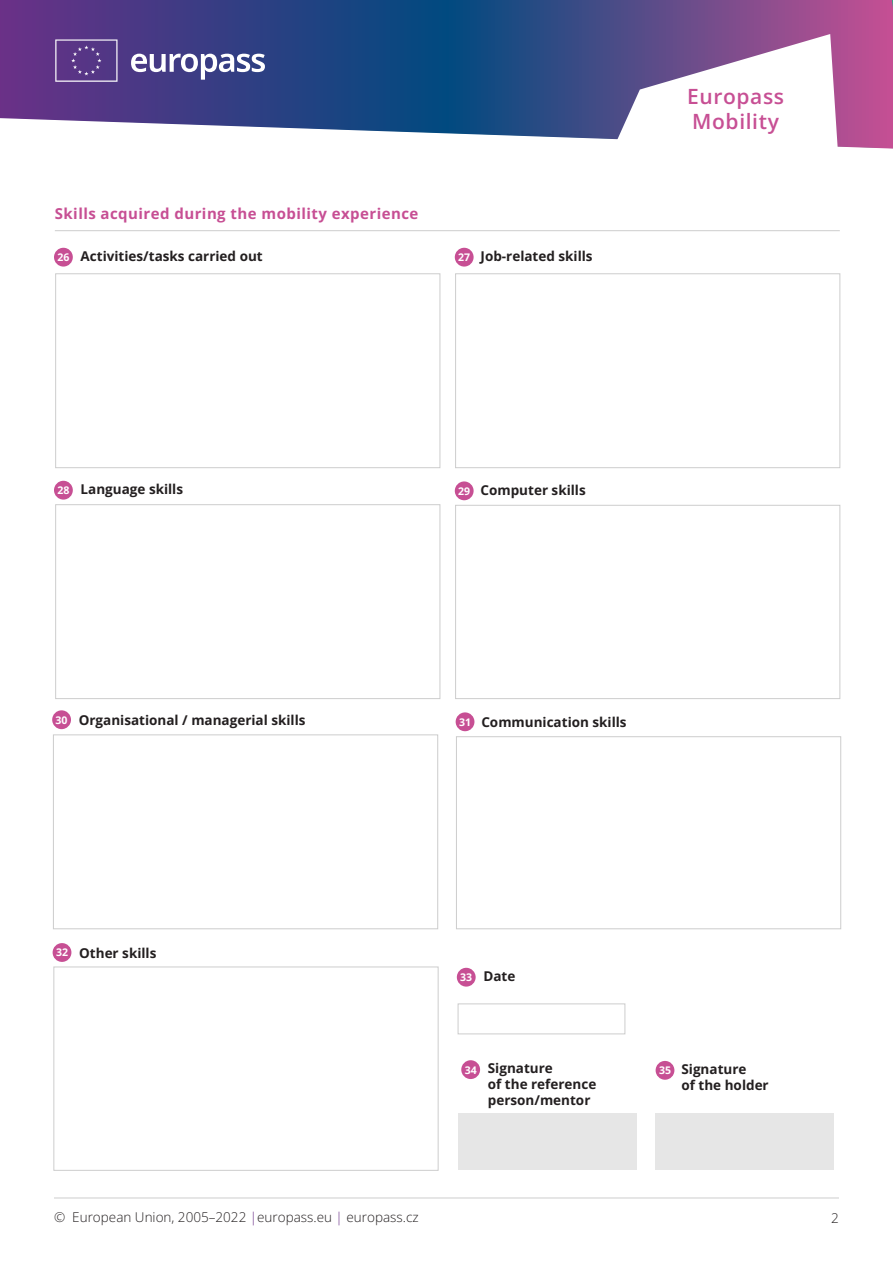
<style>
.page{position:relative;width:893px;height:1263px;background:#fff}
.page>*{position:absolute;margin:0;border:0;box-sizing:border-box;transform-origin:0 0}
.t1{font:600 21px/25.2px "Open Sans";letter-spacing:.03em;color:#c74f94}
.t2{font:700 15px "Open Sans";letter-spacing:.03em;color:#c74f94}
.t3{font:700 13.5px/16.2px "Open Sans";color:#231f20}
.t4{font:300 13.5px "Open Sans";color:#231f20}
.t5{font:700 10.5px "Open Sans";color:#fff}
.s1{color:#6b3087}
</style>
<div class="page">
<svg style="left:0;top:0;width:893px;height:149px;background:#595b94"></svg>
<svg style="left:55px;top:39px;width:63px;height:43px;background:#694c93"></svg>
<svg style="left:131px;top:54px;width:134px;height:26px"></svg>
<svg style="left:605px;top:34px;width:234px;height:115px"></svg>
<hr style="left:54px;top:1197px;width:785px;height:1px;background:#cdcdcd">
<div style="left:55px;top:273px;width:385px;height:195px;border:1px solid #cdcdcd"></div>
<div style="left:55px;top:504px;width:385px;height:195px;border:1px solid #cdcdcd"></div>
<div style="left:53px;top:966px;width:385px;height:205px;border:1px solid #cdcdcd"></div>
<div style="left:455px;top:273px;width:385px;height:195px;border:1px solid #cdcdcd"></div>
<div style="left:455px;top:505px;width:385px;height:194px;border:1px solid #cdcdcd"></div>
<div style="left:456px;top:736px;width:385px;height:193px;border:1px solid #cdcdcd"></div>
<div style="left:54px;top:248px;width:19px;height:19px;background:#c74f94;border-radius:50%"></div>
<div style="left:54px;top:481px;width:19px;height:19px;background:#c74f94;border-radius:50%"></div>
<div style="left:52px;top:710px;width:19px;height:19px;background:#c74f94;border-radius:50%"></div>
<div style="left:53px;top:943px;width:18px;height:19px;background:#c74f94;border-radius:50%"></div>
<hr style="left:55px;top:230px;width:785px;height:1px;background:#cdcdcd">
<div style="left:455px;top:248px;width:19px;height:19px;background:#c74f94;border-radius:50%"></div>
<div style="left:455px;top:481px;width:19px;height:19px;background:#c74f94;border-radius:50%"></div>
<div style="left:456px;top:712px;width:18px;height:19px;background:#c74f94;border-radius:50%"></div>
<div style="left:457px;top:968px;width:19px;height:18px;background:#c74f94;border-radius:50%"></div>
<div style="left:461px;top:1060px;width:19px;height:19px;background:#c74f94;border-radius:50%"></div>
<div style="left:458px;top:1003px;width:167px;height:31px;border:1px solid #cdcdcd"></div>
<div style="left:53px;top:734px;width:385px;height:195px;border:1px solid #cdcdcd"></div>
<div style="left:656px;top:1113px;width:178px;height:57px;background:#e6e6e6"></div>
<div style="left:458px;top:1113px;width:178px;height:57px;background:#e6e6e6"></div>
<div style="left:656px;top:1061px;width:18px;height:19px;background:#c74f94;border-radius:50%"></div>
<p class="t2" style="left:55px;top:203px;width:365px">Skills acquired during the mobility experience</p>
<p class="t3" style="left:81px;top:248px;width:184px">Activities/tasks carried out</p>
<p class="t5" style="left:57px;top:250px;width:14px">26</p>
<p class="t5" style="left:458px;top:250px;width:14px">27</p>
<p class="t3" style="left:480px;top:248px;width:114px">Job-related skills</p>
<p class="t1" style="left:687px;top:83px;width:99px">Europass<br>Mobility</p>
<p class="t5" style="left:57px;top:483px;width:14px">28</p>
<p class="t3" style="left:81px;top:481px;width:104px">Language skills</p>
<p class="t5" style="left:56px;top:713px;width:14px">30</p>
<p class="t3" style="left:79px;top:711px;width:228px">Organisational / managerial skills</p>
<p class="t5" style="left:458px;top:484px;width:14px">29</p>
<p class="t3" style="left:480px;top:482px;width:107px">Computer skills</p>
<p class="t5" style="left:459px;top:715px;width:14px">31</p>
<p class="t3" style="left:481px;top:713px;width:147px">Communication skills</p>
<p class="t5" style="left:56px;top:945px;width:14px">32</p>
<p class="t3" style="left:79px;top:944px;width:79px">Other skills</p>
<p class="t4" style="left:54px;top:1208px;width:366px">© European Union, 2005–2022 <span class="s1">|</span>europass.eu <span class="s1">|</span> europass.cz</p>
<p class="t5" style="left:460px;top:970px;width:14px">33</p>
<p class="t3" style="left:483px;top:967px;width:33px">Date</p>
<p class="t5" style="left:465px;top:1062px;width:14px">34</p>
<p class="t3" style="left:488px;top:1060px;width:110px">Signature<br>of the reference</p>
<p class="t3" style="left:488px;top:1092px;width:104px">person/mentor</p>
<p class="t5" style="left:659px;top:1063px;width:14px">35</p>
<p class="t3" style="left:681px;top:1060px;width:89px">Signature<br>of the holder</p>
<p class="t4" style="left:831px;top:1208px;width:9px">2</p>
</div>
